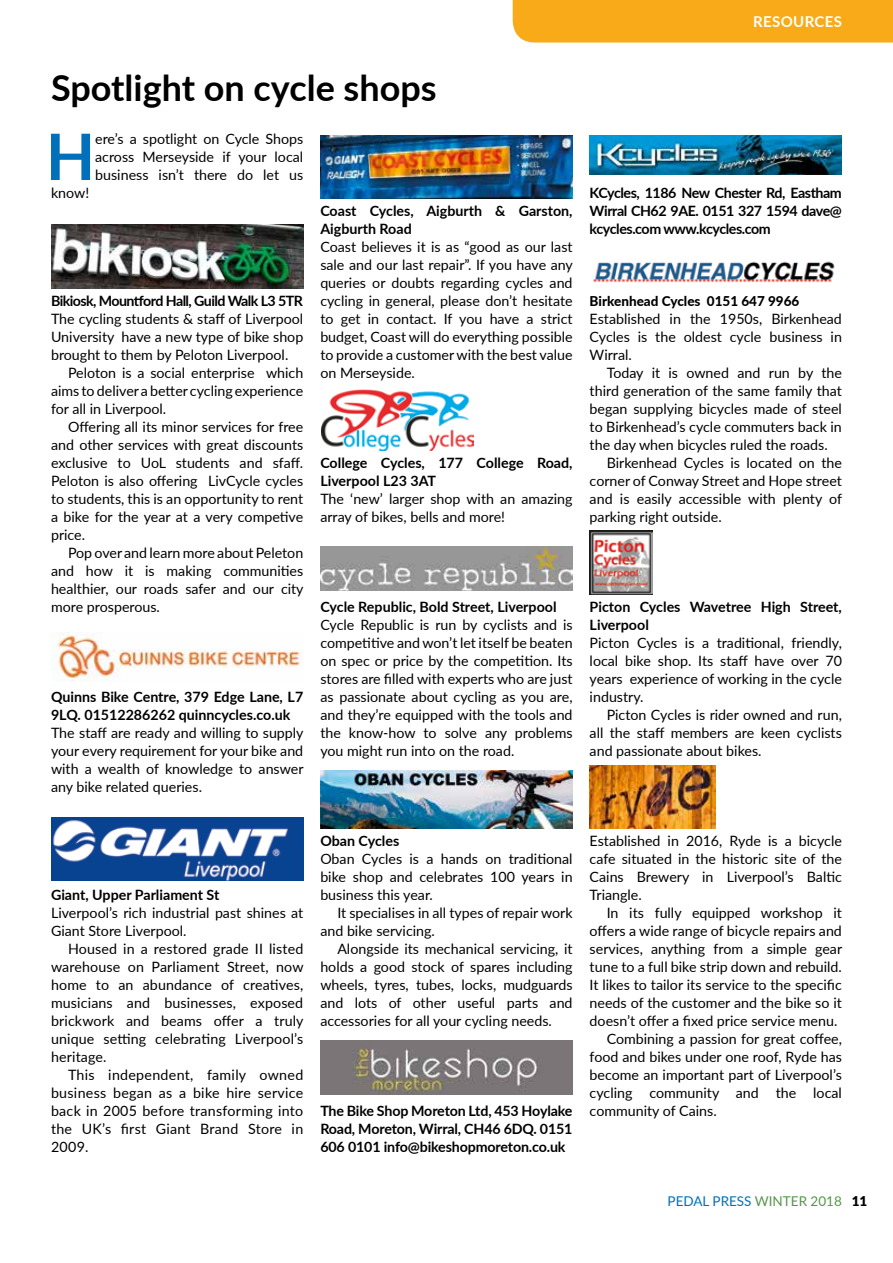
<style>
.page{position:relative;width:893px;height:1263px;background:#fff}
.page>*{position:absolute;margin:0;border:0;box-sizing:border-box;transform-origin:0 0}
.t1{font:700 64.05px "Lato";color:#0070ba}
.t2{font:700 36px "Lato";color:#000}
.t3{font:700 15px "Lato";letter-spacing:.025em;color:#fff}
.t4{font:14.25px/18px "Lato";color:#000;text-align:justify}
.t5{font:700 14.25px/18px "Lato";letter-spacing:-.005em;color:#000}
.t6{font:700 14.25px "Lato";letter-spacing:-.04em;color:#000}
.t7{font:800 13.5px "Lato";color:#000}
.t8{font:13.5px "Lato";color:#0070ba}
.s1{color:#56964b}
.s2{font-weight:900;color:#000}
</style>
<div class="page">
<div style="left:513px;top:0;width:380px;height:43px;background:#f9aa18"></div>
<img style="left:51px;top:224px;width:252px;height:64px">
<img style="left:51px;top:633px;width:251px;height:48px">
<img style="left:51px;top:818px;width:252px;height:63px">
<img style="left:320px;top:135px;width:253px;height:63px">
<img style="left:321px;top:389px;width:152px;height:61px">
<img style="left:320px;top:546px;width:253px;height:44px">
<img style="left:320px;top:771px;width:253px;height:57px">
<img style="left:320px;top:1040px;width:253px;height:54px">
<img style="left:590px;top:136px;width:252px;height:39px">
<img style="left:593px;top:261px;width:242px;height:22px">
<img style="left:590px;top:531px;width:63px;height:63px">
<img style="left:590px;top:766px;width:125px;height:62px">
<p class="t3" style="left:753px;top:10px;width:90px">RESOURCES</p>
<h2 class="t2" style="left:51px;top:62px;width:387px">Spotlight on cycle shops</h2>
<h1 class="t1" style="left:46px;top:110px;width:51px">H</h1>
<p class="t4" style="left:95px;top:129px;width:210px">ere’s a spotlight on Cycle Shops across Merseyside if your local business isn’t there do let us</p>
<p class="t4" style="left:51px;top:183px;width:40px">know!</p>
<p class="t6" style="left:51px;top:290px;width:254px">Bikiosk, Mountford Hall, Guild Walk L3 5TR</p>
<p class="t4" style="left:51px;top:309px;width:254px">The cycling students &amp; staff of Liverpool University have a new type of bike shop brought to them by Peloton Liverpool.</p>
<p class="t4" style="left:51px;top:363px;width:254px;text-indent:17px">Peloton is a social enterprise which aims to deliver a better cycling experience for all in Liverpool.</p>
<p class="t4" style="left:51px;top:417px;width:254px;text-indent:17px">Offering all its minor services for free and other services with great discounts exclusive to UoL students and sfaff.<br>Peloton is also offering LivCycle cycles to students, this is an opportunity to rent a bike for the year at a very competive price.</p>
<p class="t4" style="left:51px;top:543px;width:254px;text-indent:17px">Pop over and learn more about Peleton and how it is making communities healthier, our roads safer and our city more prosperous.</p>
<p class="t5" style="left:51px;top:687px;width:254px">Quinns Bike Centre, 379 Edge Lane, L7<br>9LQ. 01512286262 quinncycles.co.uk</p>
<p class="t4" style="left:51px;top:723px;width:254px">The staff are ready and willing to supply your every requirement for your bike and with a wealth of knowledge to answer any bike related queries.</p>
<p class="t5" style="left:51px;top:885px;width:170px">Giant, Upper Parliament St</p>
<p class="t4" style="left:51px;top:903px;width:254px">Liverpool’s rich industrial past shines at<br>Giant Store Liverpool.</p>
<p class="t4" style="left:51px;top:939px;width:254px;text-indent:17px">Housed in a restored grade II listed warehouse on Parliament Street, now home to an abundance of creatives, musicians and businesses, exposed brickwork and beams offer a truly unique setting celebrating Liverpool’s heritage.</p>
<p class="t4" style="left:51px;top:1065px;width:254px;text-indent:17px">This independent, family owned business began as a bike hire service back in 2005 before transforming into the UK’s first Giant Brand Store in 2009.</p>
<p class="t5" style="left:320px;top:201px;width:254px">Coast Cycles, Aigburth &amp; Garston,<br>Aigburth Road</p>
<p class="t4" style="left:320px;top:237px;width:254px">Coast believes it is as “good as our last sale and our last repair”. If you have any queries or doubts regarding cycles and cycling in general, please don’t hesitate to get in contact. If you have a strict budget, Coast will do everything possible to provide a customer with the best value on Merseyside.</p>
<p class="t5" style="left:320px;top:453px;width:254px">College Cycles, 177 College Road,<br>Liverpool L23 3AT</p>
<p class="t4" style="left:320px;top:489px;width:254px">The ‘new’ larger shop with an amazing array of bikes, bells and more!</p>
<p class="t5" style="left:320px;top:597px;width:238px">Cycle Republic, Bold Street, Liverpool</p>
<p class="t4" style="left:320px;top:615px;width:254px">Cycle Republic is run by cyclists and is competitive and won’t let itself be beaten on spec or price by the competition. Its stores are filled with experts who are just as passionate about cycling as you are, and they’re equipped with the tools and the know-how to solve any problems you might run into on the road.</p>
<p class="t5" style="left:320px;top:831px;width:80px">Oban Cycles</p>
<p class="t4" style="left:320px;top:849px;width:254px">Oban Cycles is a hands on traditional bike shop and celebrates 100 years in business this year.</p>
<p class="t4" style="left:320px;top:903px;width:254px;text-indent:17px">It specialises in all types of repair work and bike servicing.</p>
<p class="t4" style="left:320px;top:939px;width:254px;text-indent:17px">Alongside its mechanical servicing, it holds a good stock of spares including wheels, tyres, tubes, locks, mudguards and lots of other useful parts and accessories for all your cycling needs.</p>
<p class="t5" style="left:320px;top:1101px;width:254px;text-align:justify">The Bike Shop Moreton Ltd, 453 Hoylake Road, Moreton, Wirral, CH46 6DQ. 0151<br>606 0101 info@bikeshopmoreton.co.uk</p>
<p class="t5" style="left:590px;top:183px;width:254px;text-align:justify">KCycles, 1186 New Chester Rd, Eastham Wirral CH62 9AE. 0151 327 1594 dave@ kcycles.com www.kcycles.com</p>
<p class="t7" style="left:590px;top:291px;width:211px">Birkenhead Cycles 0151 647 9966</p>
<p class="t4" style="left:590px;top:309px;width:254px">Established in the 1950s, Birkenhead Cycles is the oldest cycle business in Wirral.</p>
<p class="t4" style="left:590px;top:363px;width:254px;text-indent:17px">Today it is owned and run by the third generation of the same family that began supplying bicycles made of steel to Birkenhead’s cycle commuters back in the day when bicycles ruled the roads.</p>
<p class="t4" style="left:590px;top:453px;width:254px;text-indent:17px">Birkenhead Cycles is located on the corner of Conway Street and Hope street and is easily accessible with plenty of parking right outside.</p>
<p class="t5" style="left:590px;top:597px;width:254px">Picton Cycles Wavetree High Street,<br>Liverpool</p>
<p class="t4" style="left:590px;top:633px;width:254px">Picton Cycles is a traditional, friendly, local bike shop. Its staff have over 70 years experience of working in the cycle industry.</p>
<p class="t4" style="left:590px;top:705px;width:254px;text-indent:17px">Picton Cycles is rider owned and run, all the staff members are keen cyclists and passionate about bikes.</p>
<p class="t4" style="left:590px;top:831px;width:254px">Established in 2016, Ryde is a bicycle cafe situated in the historic site of the Cains Brewery in Liverpool’s Baltic Triangle.</p>
<p class="t4" style="left:607px;top:903px;width:237px">In its fully equipped workshop it</p>
<p class="t4" style="left:590px;top:921px;width:254px">offers a wide range of bicycle repairs and</p>
<p class="t4" style="left:590px;top:939px;width:254px">services, anything from a simple gear</p>
<p class="t4" style="left:590px;top:957px;width:254px">tune to a full bike strip down and rebuild.</p>
<p class="t4" style="left:590px;top:975px;width:254px">It likes to tailor its service to the specific</p>
<p class="t4" style="left:590px;top:993px;width:254px">needs of the customer and the bike so it</p>
<p class="t4" style="left:590px;top:1011px;width:249px">doesn’t offer a fixed price service menu.</p>
<p class="t4" style="left:607px;top:1029px;width:237px">Combining a passion for great coffee,</p>
<p class="t4" style="left:590px;top:1047px;width:254px">food and bikes under one roof, Ryde has</p>
<p class="t4" style="left:590px;top:1065px;width:254px">become an important part of Liverpool’s</p>
<p class="t4" style="left:590px;top:1083px;width:254px">cycling community and the local</p>
<p class="t4" style="left:590px;top:1101px;width:129px">community of Cains.</p>
<p class="t8" style="left:668px;top:1191px;width:201px">PEDAL PRESS <span class="s1">WINTER 2018</span> <span class="s2">11</span></p>
</div>
